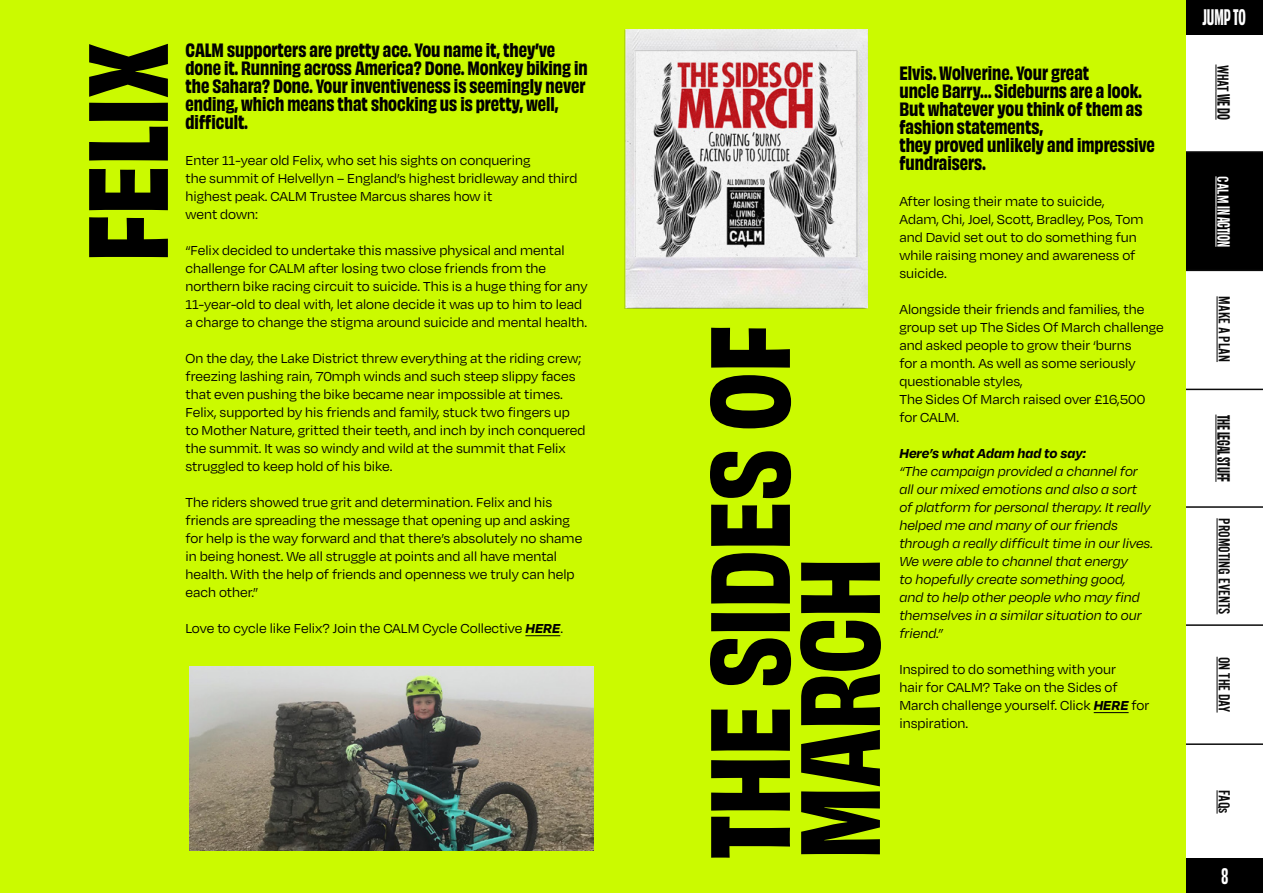
<style>
.page{position:relative;width:1263px;height:893px;background:#fff}
.page>*{position:absolute;margin:0;border:0;box-sizing:border-box;transform-origin:0 0}
.t1{font:700 105px/90px "Obviously Narw";color:#000}
.t2{font:700 condensed 21px "Obviously";color:#fff}
.t3{font:700 18px/18px "Obviously Narw";color:#000}
.t4{font:16.5px "Alternate Gothic LT No 2";color:#0b0b0b}
.t5{font:700 condensed 16.5px "Obviously";color:#0b0b0b}
.t6{font:700 condensed 16.5px "Obviously";color:#fff}
.t7{font:15px/18px "Degular";color:#000}
.t8{font:italic 15px/18px "Degular";color:#000}
.t9{font:italic 700 15px "Degular";color:#000}
.s1{font-weight:700;font-style:italic}
.s2{font-family:"Obviously";font-weight:700;font-stretch:condensed}
.s3{font-family:"Alternate Gothic LT No 2";font-weight:400;font-stretch:normal}
</style>
<div class="page">
<div style="left:1185px;top:152px;width:78px;height:118px;background:#000"></div>
<hr style="left:1185px;top:151px;width:78px;height:2px;background:#0b0b0b">
<hr style="left:1185px;top:270px;width:78px;height:1px;background:#0b0b0b">
<hr style="left:1185px;top:389px;width:78px;height:1px;background:#0b0b0b">
<hr style="left:1185px;top:506px;width:78px;height:2px;background:#0b0b0b">
<div style="left:1185px;top:859px;width:78px;height:34px;background:#000"></div>
<hr style="left:1185px;top:624px;width:78px;height:2px;background:#0b0b0b">
<div style="left:1185px;top:0;width:78px;height:34px;background:#000"></div>
<hr style="left:1185px;top:743px;width:78px;height:2px;background:#0b0b0b">
<hr style="left:1216px;top:657px;width:1px;height:56px;background:#0b0b0b">
<hr style="left:1215px;top:176px;width:1px;height:30px;background:#fff">
<hr style="left:1215px;top:206px;width:1px;height:41px;background:#fff">
<svg style="left:1215px;top:64px;width:1px;height:56px"></svg>
<hr style="left:1216px;top:296px;width:1px;height:66px;background:#0b0b0b">
<hr style="left:1216px;top:518px;width:1px;height:96px;background:#0b0b0b">
<svg style="left:1216px;top:790px;width:1px;height:24px"></svg>
<hr style="left:1215px;top:415px;width:1px;height:67px;background:#0b0b0b">
<div style="left:0;top:0;width:1185px;height:893px;background:#cbfa00"></div>
<hr style="left:525px;top:635px;width:35px;height:1px;background:#000">
<hr style="left:1094px;top:712px;width:34px;height:1px;background:#000">
<img style="left:190px;top:667px;width:403px;height:183px">
<img style="left:625px;top:29px;width:242px;height:280px">
<h1 class="t1" style="left:73px;top:262px;width:220px;rotate:-90deg">FELIX</h1>
<p class="t3" style="left:185px;top:40px;width:404px">CALM supporters are pretty ace. You name it, they’ve done it. Running across America? Done. Monkey biking in the Sahara? Done. Your inventiveness is seemingly never ending, which means that shocking us is pretty, well, difficult.</p>
<p class="t7" style="left:185px;top:151px;width:393px">Enter 11-year old Felix, who set his sights on conquering<br>the summit of Helvellyn – England’s highest bridleway and third highest peak. CALM Trustee Marcus shares how it<br>went down:</p>
<p class="t7" style="left:185px;top:241px;width:403px">“Felix decided to undertake this massive physical and mental challenge for CALM after losing two close friends from the northern bike racing circuit to suicide. This is a huge thing for any 11-year-old to deal with, let alone decide it was up to him to lead a charge to change the stigma around suicide and mental health.</p>
<p class="t7" style="left:185px;top:349px;width:401px">On the day, the Lake District threw everything at the riding crew; freezing lashing rain, 70mph winds and such steep slippy faces that even pushing the bike became near impossible at times.<br>Felix, supported by his friends and family, stuck two fingers up to Mother Nature, gritted their teeth, and inch by inch conquered the summit. It was so windy and wild at the summit that Felix struggled to keep hold of his bike.</p>
<p class="t7" style="left:185px;top:493px;width:398px">The riders showed true grit and determination. Felix and his friends are spreading the message that opening up and asking for help is the way forward and that there’s absolutely no shame in being honest. We all struggle at points and all have mental health. With the help of friends and openness we truly can help each other.”</p>
<p class="t7" style="left:185px;top:619px;width:379px">Love to cycle like Felix? Join the CALM Cycle Collective <span class="s1">HERE</span>.</p>
<h1 class="t1" style="left:695px;top:859px;width:535px;rotate:-90deg">THE SIDES OF<br>MARCH</h1>
<p class="t3" style="left:899px;top:63px;width:257px">Elvis. Wolverine. Your great<br>uncle Barry… Sideburns are a look.<br>But whatever you think of them as fashion statements,<br>they proved unlikely and impressive fundraisers.</p>
<p class="t7" style="left:899px;top:192px;width:245px">After losing their mate to suicide,<br>Adam, Chi, Joel, Scott, Bradley, Pos, Tom and David set out to do something fun while raising money and awareness of suicide.</p>
<p class="t7" style="left:899px;top:300px;width:266px">Alongside their friends and families, the group set up The Sides Of March challenge and asked people to grow their ‘burns<br>for a month. As well as some seriously questionable styles,<br>The Sides Of March raised over £16,500 for CALM.</p>
<p class="t9" style="left:899px;top:444px;width:188px">Here’s what Adam had to say:</p>
<p class="t8" style="left:899px;top:462px;width:255px">“The campaign provided a channel for all our mixed emotions and also a sort of platform for personal therapy. It really helped me and many of our friends through a really difficult time in our lives.<br>We were able to channel that energy<br>to hopefully create something good, and to help other people who may find themselves in a similar situation to our friend.”</p>
<p class="t7" style="left:899px;top:660px;width:252px">Inspired to do something with your<br>hair for CALM? Take on the Sides of<br>March challenge yourself. Click <span class="s1">HERE</span> for inspiration.</p>
<h2 class="t2" style="left:1202px;top:3px;width:45px">JUMP TO</h2>
<p class="t4" style="left:1231px;top:64px;width:57px;rotate:90deg">WHAT <span class="s2">WE DO</span></p>
<p class="t6" style="left:1235px;top:176px;width:72px;rotate:90deg"><span class="s3">CALM</span> IN ACTION</p>
<p class="t4" style="left:1232px;top:296px;width:67px;rotate:90deg">MAKE A PLAN</p>
<p class="t5" style="left:1235px;top:415px;width:69px;rotate:90deg">THE LEGAL STUFF</p>
<p class="t4" style="left:1232px;top:518px;width:98px;rotate:90deg">PROMOTING EVENTS</p>
<p class="t4" style="left:1232px;top:657px;width:57px;rotate:90deg">ON THE DAY</p>
<p class="t4" style="left:1232px;top:790px;width:25px;rotate:90deg">FAQs</p>
<h2 class="t2" style="left:1221px;top:861px;width:8px">8</h2>
</div>
